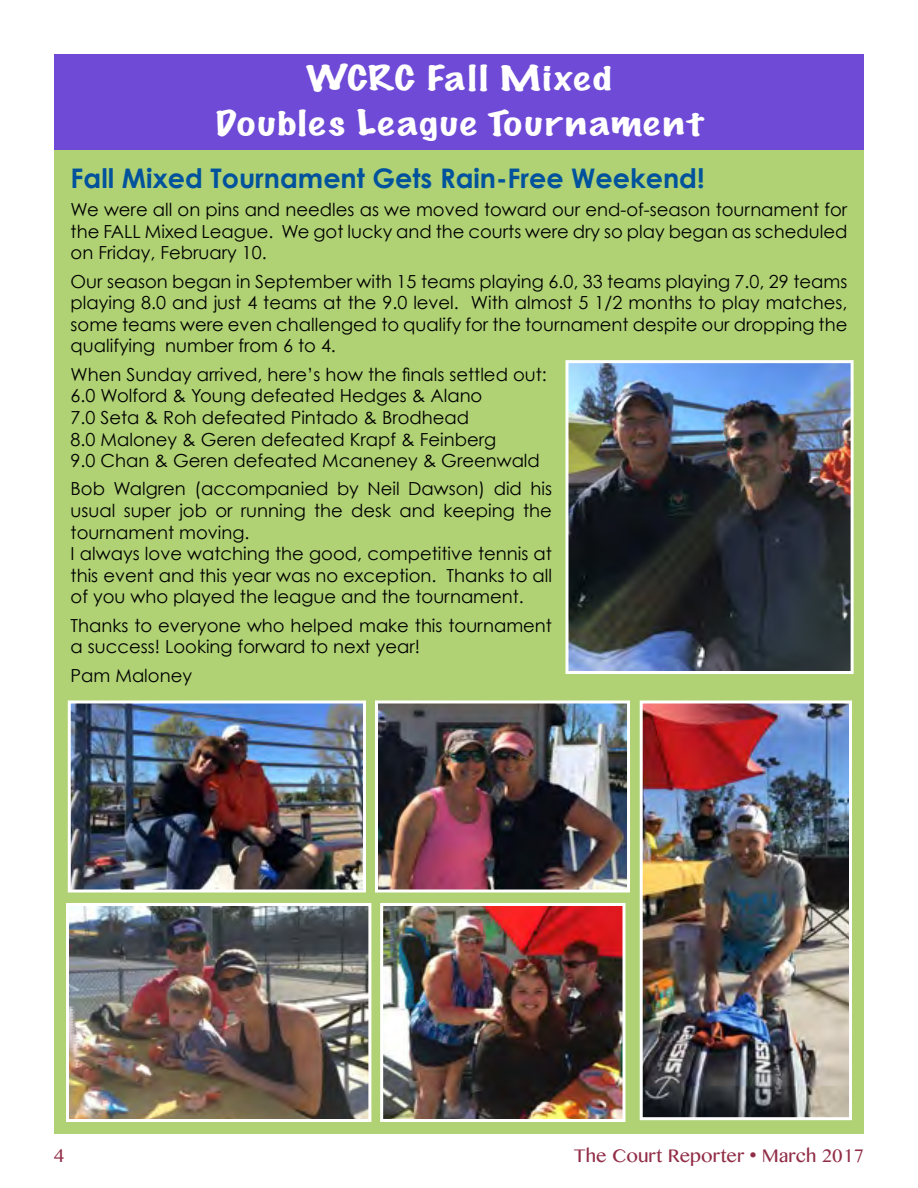
<style>
.page{position:relative;width:918px;height:1188px;background:#fff}
.page>*{position:absolute;margin:0;border:0;box-sizing:border-box;transform-origin:0 0}
.t1{font:100 31.5px/45px "Marker Felt";letter-spacing:.035em;color:#fff;text-align:center;scale:1.43 1}
.t2{font:700 27px "Century Gothic";color:#00529c}
.t3{font:19.5px "Telugu MN";color:#922d47}
.t4{font:18px/21.6px "Century Gothic";color:#000}
</style>
<div class="page">
<div style="left:54px;top:54px;width:810px;height:1080px;background:#b0d274"></div>
<div style="left:54px;top:54px;width:810px;height:95px;background:#6e4ad6"></div>
<img style="left:384px;top:907px;width:238px;height:211px">
<div style="left:380px;top:903px;width:246px;height:219px;border:3px solid #fff"></div>
<img style="left:72px;top:704px;width:290px;height:184px">
<div style="left:68px;top:700px;width:298px;height:192px;border:3px solid #fff"></div>
<img style="left:644px;top:704px;width:204px;height:412px">
<div style="left:640px;top:700px;width:212px;height:420px;border:3px solid #fff"></div>
<img style="left:70px;top:907px;width:297px;height:211px">
<div style="left:66px;top:903px;width:305px;height:219px;border:3px solid #fff"></div>
<img style="left:570px;top:364px;width:280px;height:306px">
<div style="left:566px;top:360px;width:288px;height:314px;border:3px solid #fff"></div>
<img style="left:379px;top:704px;width:247px;height:184px">
<div style="left:375px;top:700px;width:255px;height:192px;border:3px solid #fff"></div>
<h1 class="t1" style="left:215px;top:55px;width:343px">WCRC Fall Mixed<br>Doubles League Tournament</h1>
<h2 class="t2" style="left:71px;top:161px;width:635px">Fall Mixed Tournament Gets Rain-Free Weekend!</h2>
<p class="t4" style="left:71px;top:198px;width:778px;text-align:justify">We were all on pins and needles as we moved toward our end-of-season tournament for the FALL Mixed League. We got lucky and the courts were dry so play began as scheduled on Friday, February 10.</p>
<p class="t4" style="left:71px;top:270px;width:778px;text-align:justify">Our season began in September with 15 teams playing 6.0, 33 teams playing 7.0, 29 teams playing 8.0 and just 4 teams at the 9.0 level. With almost 5 1/2 months to play matches, some teams were even challenged to qualify for the tournament despite our dropping the qualifying number from 6 to 4.</p>
<p class="t4" style="left:71px;top:363px;width:478px">When Sunday arrived, here’s how the finals settled out:<br>6.0 Wolford &amp; Young defeated Hedges &amp; Alano<br>7.0 Seta &amp; Roh defeated Pintado &amp; Brodhead<br>8.0 Maloney &amp; Geren defeated Krapf &amp; Feinberg<br>9.0 Chan &amp; Geren defeated Mcaneney &amp; Greenwald</p>
<p class="t4" style="left:71px;top:478px;width:483px">Bob Walgren (accompanied by Neil Dawson) did his usual super job or running the desk and keeping the tournament moving.<br>I always love watching the good, competitive tennis at this event and this year was no exception. Thanks to all of you who played the league and the tournament.</p>
<p class="t4" style="left:71px;top:614px;width:483px">Thanks to everyone who helped make this tournament a success! Looking forward to next year!</p>
<p class="t4" style="left:71px;top:664px;width:123px">Pam Maloney</p>
<p class="t3" style="left:54px;top:1144px;width:12px">4</p>
<p class="t3" style="left:574px;top:1144px;width:292px">The Court Reporter • March 2017</p>
</div>
